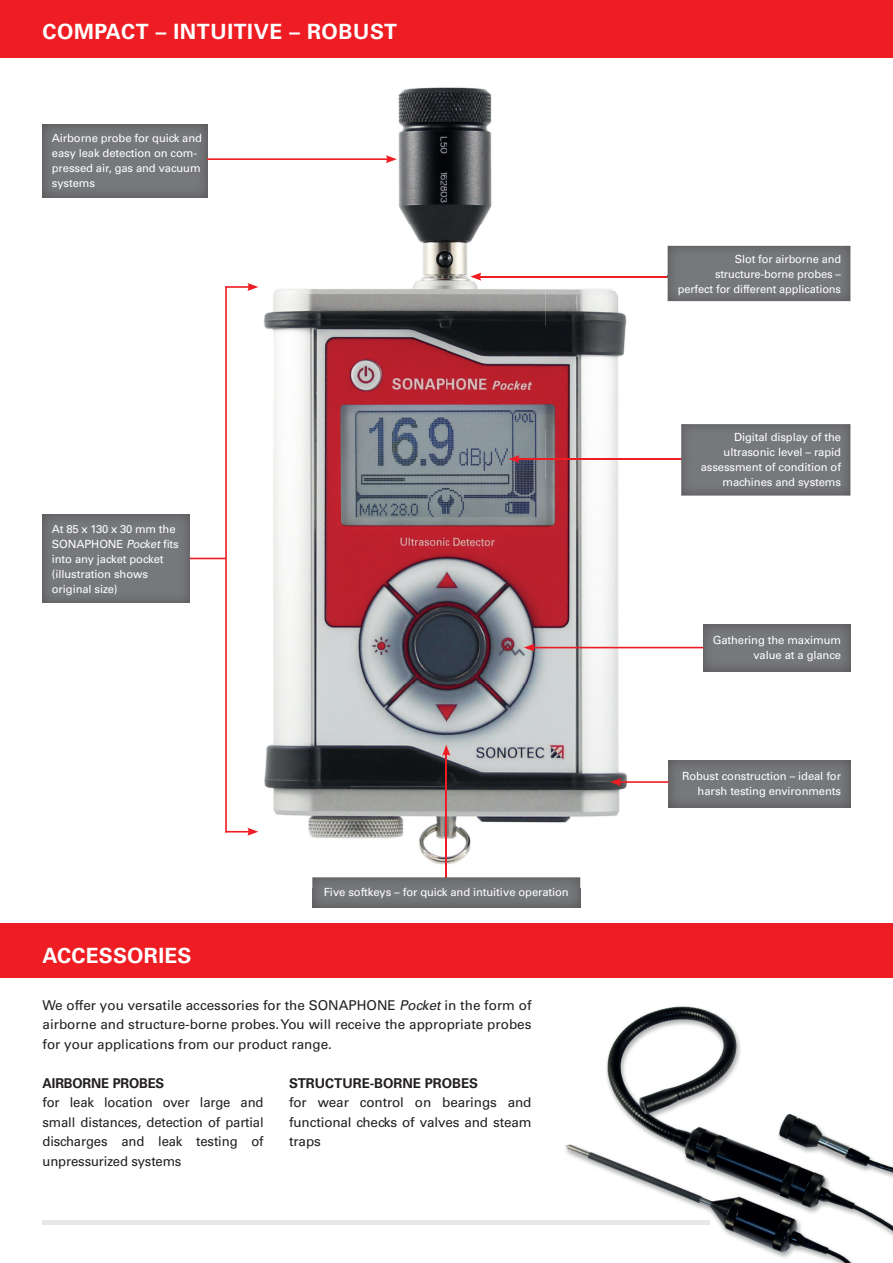
<style>
.page{position:relative;width:893px;height:1263px;background:#fff}
.page>*{position:absolute;margin:0;border:0;box-sizing:border-box;transform-origin:0 0}
.t1{font:700 21px "Univers LT Std";letter-spacing:.03em;color:#fff}
.t2{font:700 21px "Univers LT Std";letter-spacing:.01em;color:#fff}
.t3{font:13.5px/19.5px "Univers LT Std";letter-spacing:-.01em;color:#231f20;text-align:justify}
.t4{font:700 13.5px "Univers LT Std";color:#231f20}
.t5{font:11.25px/15px "Univers LT Std";letter-spacing:-.01em;color:#fff;text-align:right}
.s1{font-style:italic}
</style>
<div class="page">
<div style="left:0;top:924px;width:893px;height:54px;background:#ee1d23"></div>
<img style="left:258px;top:87px;width:385px;height:750px">
<img style="left:350px;top:837px;width:121px;height:28px">
<hr style="left:479px;top:276px;width:235px;height:1px;background:#ee1d23">
<svg style="left:470px;top:273px;width:11px;height:8px"></svg>
<img style="left:668px;top:246px;width:182px;height:55px">
<img style="left:668px;top:276px;width:46px;height:1px">
<hr style="left:517px;top:458px;width:182px;height:2px;background:#ee1d23">
<svg style="left:509px;top:455px;width:11px;height:8px"></svg>
<img style="left:681px;top:424px;width:169px;height:72px">
<svg style="left:681px;top:458px;width:18px;height:2px"></svg>
<img style="left:703px;top:624px;width:147px;height:47px">
<img style="left:43px;top:515px;width:147px;height:88px">
<img style="left:669px;top:760px;width:181px;height:47px">
<img style="left:43px;top:125px;width:164px;height:72px">
<hr style="left:445px;top:753px;width:2px;height:124px;background:#ee1d23">
<svg style="left:442px;top:745px;width:8px;height:11px"></svg>
<img style="left:312px;top:877px;width:268px;height:30px">
<hr style="left:207px;top:158px;width:181px;height:2px;background:#ee1d23">
<svg style="left:386px;top:155px;width:11px;height:8px"></svg>
<hr style="left:225px;top:286px;width:25px;height:2px;background:#ee1d23">
<svg style="left:247px;top:283px;width:11px;height:8px"></svg>
<svg style="left:225px;top:828px;width:33px;height:8px"></svg>
<hr style="left:190px;top:558px;width:36px;height:1px;background:#ee1d23">
<hr style="left:225px;top:286px;width:2px;height:546px;background:#ee1d23">
<hr style="left:532px;top:647px;width:171px;height:1px;background:#ee1d23">
<svg style="left:524px;top:643px;width:11px;height:9px"></svg>
<img style="left:563px;top:1006px;width:330px;height:257px">
<hr style="left:619px;top:781px;width:50px;height:2px;background:#ee1d23">
<svg style="left:610px;top:778px;width:11px;height:8px"></svg>
<div style="left:0;top:0;width:893px;height:58px;background:#ee1d23"></div>
<hr style="left:43px;top:1220px;width:667px;height:4px;background:#e6e7e9">
<h1 class="t1" style="left:43px;top:19px;width:356px">COMPACT – INTUITIVE – ROBUST</h1>
<p class="t5" style="left:52px;top:131px;width:152px;text-align:left">Airborne probe for quick and easy leak detection on com&shy;pressed air, gas and vacuum systems</p>
<p class="t5" style="left:52px;top:521px;width:128px;text-align:left">At 85 x 130 x 30 mm the<br>SONAPHONE <span class="s1">Pocket</span>fits into any jacket pocket (illustration shows original size)</p>
<p class="t5" style="left:324px;top:885px;width:247px">Five softkeys – for quick and intuitive operation</p>
<h1 class="t2" style="left:43px;top:943px;width:150px">ACCESSORIES</h1>
<p class="t3" style="left:43px;top:995px;width:490px">We offer you versatile accessories for the SONAPHONE <span class="s1">Pocket</span> in the form of airborne and structure-borne probes. You will receive the appropriate probes for your applications from our product range.</p>
<p class="t4" style="left:289px;top:1075px;width:190px">STRUCTURE-BORNE PROBES</p>
<p class="t3" style="left:289px;top:1093px;width:244px">for wear control on bearings and functional checks of valves and steam traps</p>
<p class="t4" style="left:43px;top:1075px;width:123px">AIRBORNE PROBES</p>
<p class="t3" style="left:43px;top:1093px;width:223px">for leak location over large and small distances, detection of partial discharges and leak testing of unpressurized systems</p>
<p class="t5" style="left:678px;top:251px;width:165px">Slot for airborne and structure-borne probes – perfect for different applications</p>
<p class="t5" style="left:701px;top:430px;width:142px">Digital display of the ultrasonic level – rapid assessment of condition of machines and systems</p>
<p class="t5" style="left:713px;top:633px;width:130px">Gathering the maximum value at a glance</p>
<p class="t5" style="left:682px;top:769px;width:160px">Robust construction – ideal for harsh testing environments</p>
</div>
